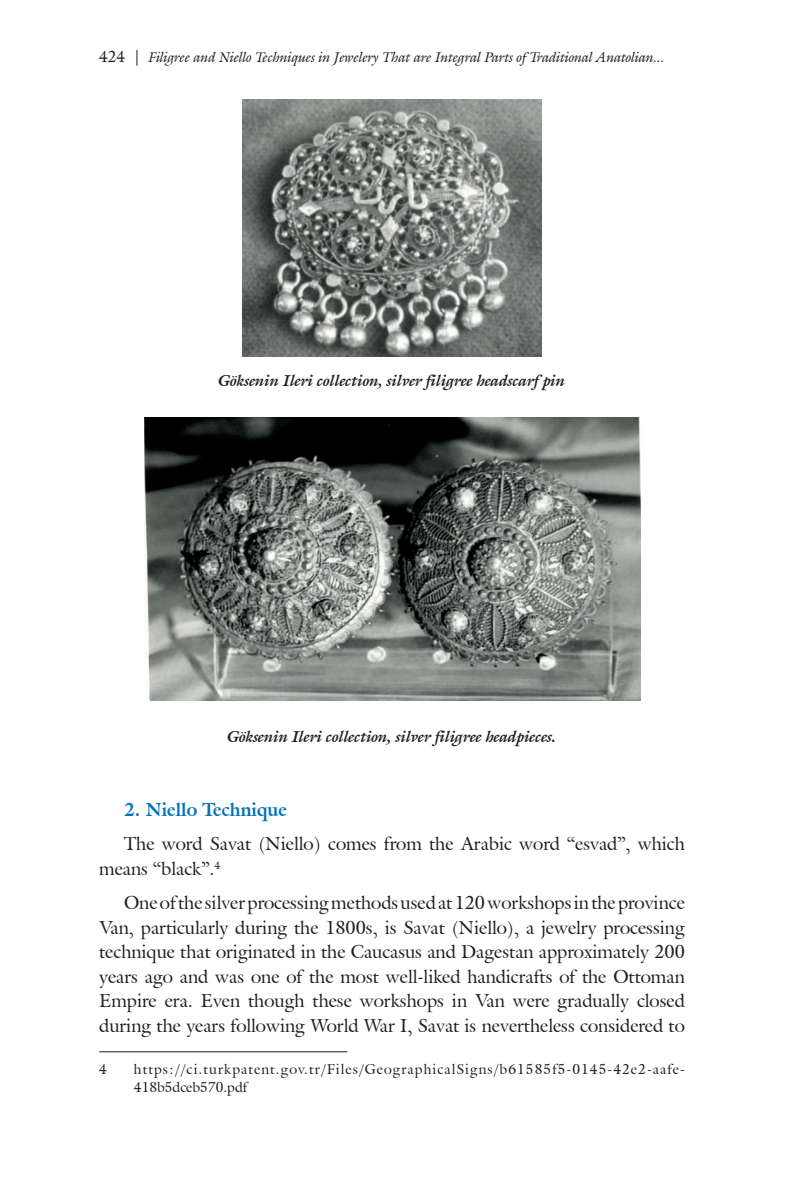
<style>
.page{position:relative;width:794px;height:1191px;background:#fff}
.page>*{position:absolute;margin:0;border:0;box-sizing:border-box;transform-origin:0 0}
.t1{font:18.38px/24.5px "Galliard IT Cby BT";color:#231f20}
.t2{font:700 18.38px "Galliard IT Cby BT";color:#0072bc}
.t3{font:italic 700 15.75px "Galliard IT Cby BT";color:#231f20}
.t4{font:14px/17.5px "Galliard IT Cby BT";letter-spacing:.075em;color:#231f20}
.t5{font:italic 14px "Galliard IT Cby BT";color:#231f20}
.s1{font-style:normal;font-size:15.75px}
</style>
<div class="page">
<img style="left:242px;top:99px;width:300px;height:257px">
<img style="left:144px;top:417px;width:496px;height:283px">
<hr style="left:99px;top:1051px;width:248px;height:1px;background:#231f20">
<p class="t5" style="left:99px;top:47px;width:567px"><span class="s1">424 |</span> Filigree and Niello Techniques in Jewelery That are Integral Parts of Traditional Anatolian...</p>
<p class="t3" style="left:218px;top:370px;width:348px">Göksenin Ileri collection, silver filigree headscarf pin</p>
<p class="t3" style="left:227px;top:726px;width:331px">Göksenin Ileri collection, silver filigree headpieces.</p>
<p class="t2" style="left:124px;top:797px;width:164px">2. Niello Technique</p>
<p class="t1" style="left:99px;top:831px;width:587px;text-indent:25px">The word Savat (Niello) comes from the Arabic word “esvad”, which means “black”.<sup>4</sup></p>
<p class="t1" style="left:99px;top:890px;width:587px;text-align:justify;text-indent:25px">One of the silver processing methods used at 120 workshops in the province Van, particularly during the 1800s, is Savat (Niello), a jewelry processing technique that originated in the Caucasus and Dagestan approximately 200 years ago and was one of the most well-liked handicrafts of the Ottoman Empire era. Even though these workshops in Van were gradually closed during the years following World War I, Savat is nevertheless considered to</p>
<p class="t4" style="left:99px;top:1060px;width:9px">4</p>
<p class="t4" style="left:134px;top:1060px;width:552px">https://ci.turkpatent.gov.tr/Files/GeographicalSigns/b61585f5-0145-42e2-aafe-<br>418b5dceb570.pdf</p>
</div>
